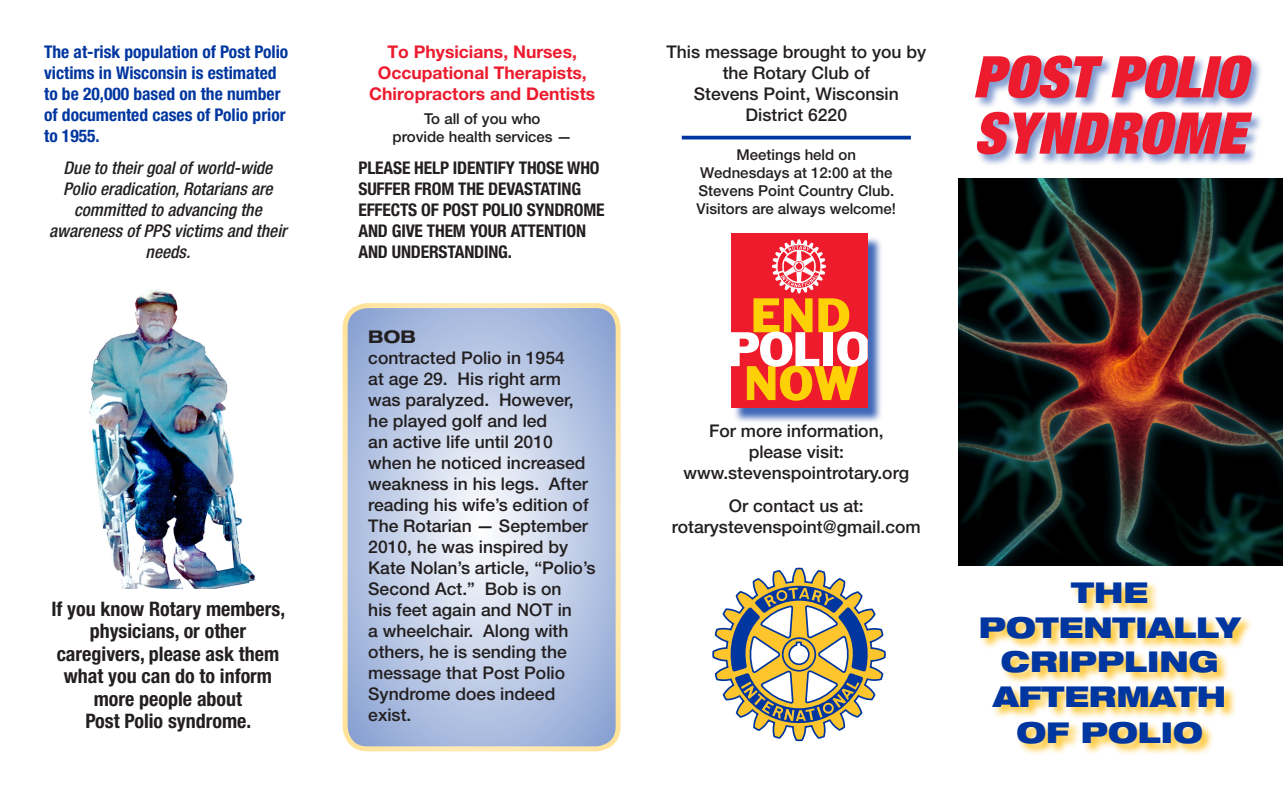
<style>
.page{position:relative;width:1283px;height:788px;background:#fff}
.page>*{position:absolute;margin:0;border:0;box-sizing:border-box;transform-origin:0 0}
.t1{font:italic 900 condensed 57.5px "Helvetica Neue LT Pro";letter-spacing:.005em;color:#ed1b2e}
.t2{font:900 expanded 28.75px/34.9px "Helvetica Neue LT Pro";color:#0036a0;text-align:center}
.t3{font:700 condensed 20px/22.5px "Helvetica Neue LT Pro";color:#231f20;text-align:center}
.t4{font:500 17.5px/21px "Helvetica Neue LT Pro";color:#231f20;text-align:center}
.t5{font:700 condensed 17.5px/21px "Helvetica Neue LT Pro";color:#0036a0}
.t6{font:700 condensed 17.5px/21px "Helvetica Neue LT Pro";letter-spacing:-.01em;color:#231f20}
.t7{font:italic 500 condensed 17.5px/21px "Helvetica Neue LT Pro";color:#231f20;text-align:center}
.t8{font:700 17.5px/21px "Helvetica Neue LT Pro";color:#ed1b2e;text-align:center}
.t9{font:700 expanded 17.5px "Helvetica Neue LT Pro";color:#231f20}
.t10{font:500 15px/18px "Helvetica Neue LT Pro";color:#231f20}
</style>
<div class="page">
<svg style="left:345px;top:305px;width:273px;height:443px;background:#bccae5"></svg>
<div style="left:342px;top:303px;width:278px;height:448px;border:5px solid #ffc52d;border-radius:22px"></div>
<img style="left:958px;top:179px;width:324px;height:387px">
<div style="left:974px;top:55px;width:290px;height:112px;background:#0036a0;opacity:.5"></div>
<div style="left:979px;top:581px;width:274px;height:174px;background:#ffc52d;opacity:.95"></div>
<svg style="left:712px;top:567px;width:173px;height:174px"></svg>
<div style="left:732px;top:235px;width:151px;height:189px;background:#0036a0;opacity:.75"></div>
<div style="left:730px;top:234px;width:137px;height:174px;background:#ee1b2d"></div>
<svg style="left:730px;top:239px;width:137px;height:161px"></svg>
<img style="left:89px;top:289px;width:167px;height:299px">
<hr style="left:682px;top:136px;width:229px;height:3px;background:#0036a0">
<p class="t5" style="left:44px;top:41px;width:246px">The at-risk population of Post Polio victims in Wisconsin is estimated to be 20,000 based on the number of documented cases of Polio prior to 1955.</p>
<p class="t7" style="left:49px;top:158px;width:239px">Due to their goal of world-wide<br>Polio eradication, Rotarians are committed to advancing the awareness of PPS victims and their needs.</p>
<p class="t3" style="left:51px;top:597px;width:235px">If you know Rotary members, physicians, or other caregivers, please ask them what you can do to inform more people about</p>
<p class="t3" style="left:85px;top:709px;width:167px">Post Polio syndrome.</p>
<p class="t8" style="left:369px;top:41px;width:227px">To Physicians, Nurses,<br>Occupational Therapists,<br>Chiropractors and Dentists</p>
<p class="t10" style="left:392px;top:109px;width:181px;text-align:center">To all of you who<br>provide health services —</p>
<p class="t6" style="left:358px;top:157px;width:248px">PLEASE HELP IDENTIFY THOSE WHO<br>SUFFER FROM THE DEVASTATING<br>EFFECTS OF POST POLIO SYNDROME<br>AND GIVE THEM YOUR ATTENTION<br>AND UNDERSTANDING.</p>
<p class="t9" style="left:368px;top:326px;width:49px">BOB</p>
<p class="t4" style="left:368px;top:347px;width:229px;text-align:left">contracted Polio in 1954<br>at age 29. His right arm was paralyzed. However, he played golf and led<br>an active life until 2010 when he noticed increased weakness in his legs. After reading his wife’s edition of<br>The Rotarian — September<br>2010, he was inspired by<br>Kate Nolan’s article, “Polio’s<br>Second Act.” Bob is on<br>his feet again and NOT in<br>a wheelchair. Along with others, he is sending the message that Post Polio<br>Syndrome does indeed exist.</p>
<p class="t4" style="left:666px;top:41px;width:261px">This message brought to you by</p>
<p class="t4" style="left:722px;top:62px;width:149px">the Rotary Club of</p>
<p class="t4" style="left:694px;top:83px;width:206px">Stevens Point, Wisconsin</p>
<p class="t4" style="left:745px;top:104px;width:103px">District 6220</p>
<p class="t10" style="left:736px;top:145px;width:121px">Meetings held on</p>
<p class="t10" style="left:696px;top:163px;width:201px">Wednesdays at 12:00 at the<br>Stevens Point Country Club.<br>Visitors are always welcome!</p>
<p class="t1" style="left:972px;top:40px;width:275px">POST POLIO</p>
<p class="t1" style="left:974px;top:96px;width:273px">SYNDROME</p>
<p class="t4" style="left:709px;top:420px;width:176px">For more information, please visit:</p>
<p class="t4" style="left:683px;top:462px;width:227px">www.stevenspointrotary.org</p>
<p class="t4" style="left:729px;top:495px;width:136px">Or contact us at:</p>
<p class="t4" style="left:672px;top:516px;width:250px">rotarystevenspoint@gmail.com</p>
<p class="t2" style="left:979px;top:574px;width:263px">THE<br>POTENTIALLY<br>CRIPPLING<br>AFTERMATH<br>OF POLIO</p>
</div>
